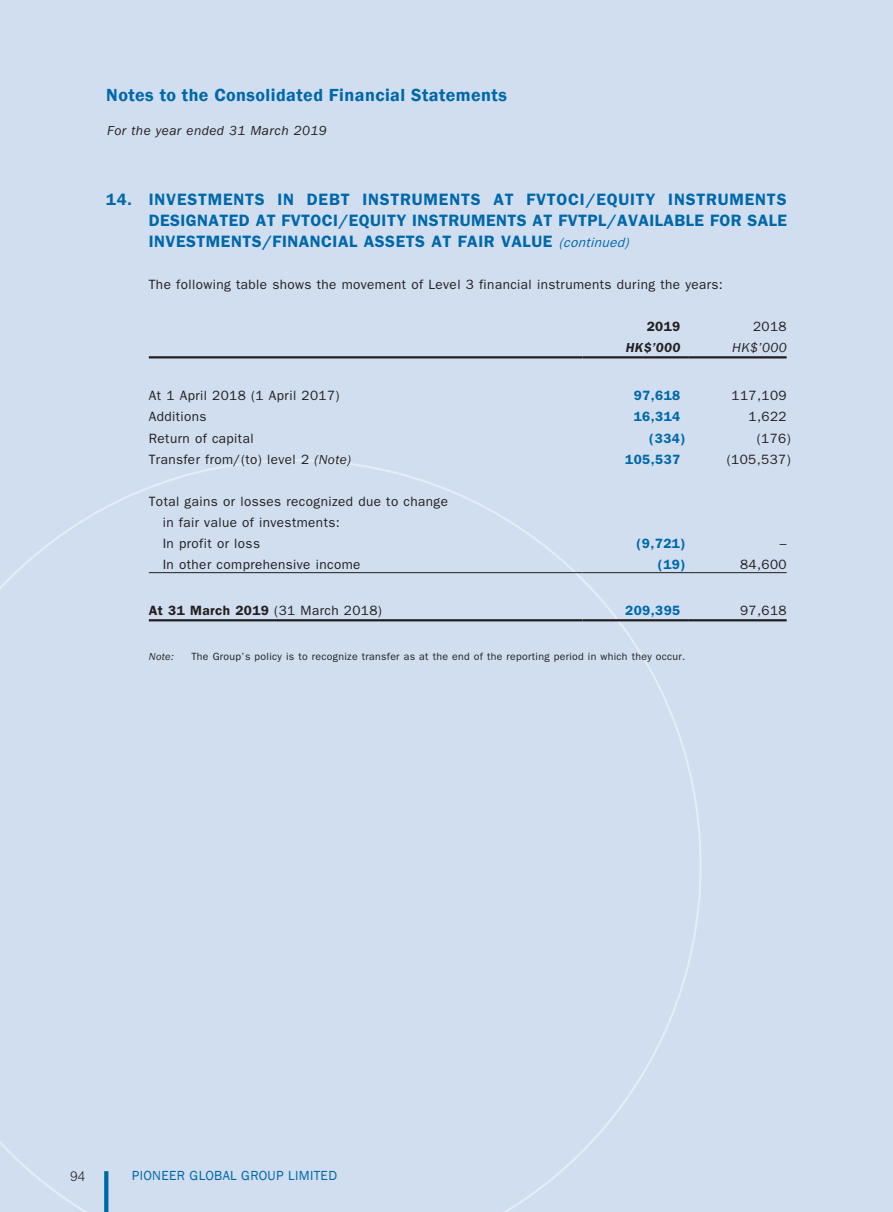
<style>
.page{position:relative;width:893px;height:1212px;background:#d0deef}
.page>*{position:absolute;margin:0;border:0;box-sizing:border-box;transform-origin:0 0}
.t1{font:600 18px "Franklin Gothic";letter-spacing:.025em;color:#0068a9}
.t2{font:600 16.5px/21px "ITC Franklin Gothic Std";letter-spacing:.03em;color:#0068a9;text-align:justify}
.t3{font:13.5px/21px "ITC Franklin Gothic Std";letter-spacing:.03em;color:#231f20}
.t4{font:600 13.5px "ITC Franklin Gothic Std";letter-spacing:.03em;color:#0068a9}
.t5{font:italic 13.5px "ITC Franklin Gothic Std";letter-spacing:.03em;color:#231f20}
.t6{font:600 13.5px "ITC Franklin Gothic Std";letter-spacing:.03em;color:#231f20}
.t7{font:13.5px "Franklin Gothic";letter-spacing:.025em;color:#0068a9}
.t8{font:italic 600 13.5px "ITC Franklin Gothic Std";color:#231f20}
.t9{font:300 13.5px "M Hei HK";color:#231f20}
.t10{font:10.5px "ITC Franklin Gothic Std";letter-spacing:.03em;color:#231f20}
.t11{font:italic 10.5px "ITC Franklin Gothic Std";color:#231f20}
.s1{font-weight:400;font-style:italic;font-size:13.5px}
.s2{font-style:italic}
.s3{font-weight:400}
</style>
<div class="page">
<svg style="left:0;top:459px;width:702px;height:753px"></svg>
<hr style="left:149px;top:356px;width:434px;height:2px;background:#231f20">
<hr style="left:583px;top:356px;width:106px;height:2px;background:#231f20">
<hr style="left:689px;top:356px;width:98px;height:2px;background:#231f20">
<hr style="left:149px;top:572px;width:434px;height:1px;background:#231f20">
<hr style="left:583px;top:572px;width:106px;height:1px;background:#231f20">
<hr style="left:689px;top:572px;width:98px;height:1px;background:#231f20">
<hr style="left:149px;top:619px;width:434px;height:2px;background:#231f20">
<hr style="left:583px;top:619px;width:106px;height:2px;background:#231f20">
<hr style="left:689px;top:619px;width:98px;height:2px;background:#231f20">
<h1 class="t1" style="left:106px;top:84px;width:402px">Notes to the Consolidated Financial Statements</h1>
<p class="t5" style="left:107px;top:123px;width:221px">For the year ended 31 March 2019</p>
<p class="t2" style="left:149px;top:189px;width:640px;text-indent:-43px">14. INVESTMENTS IN DEBT INSTRUMENTS AT FVTOCI/EQUITY INSTRUMENTS DESIGNATED AT FVTOCI/EQUITY INSTRUMENTS AT FVTPL/AVAILABLE FOR SALE INVESTMENTS/FINANCIAL ASSETS AT FAIR VALUE <span class="s1">(continued)</span></p>
<p class="t3" style="left:149px;top:274px;width:576px">The following table shows the movement of Level 3 financial instruments during the years:</p>
<p class="t6" style="left:647px;top:318px;width:35px">2019</p>
<p class="t3" style="left:753px;top:316px;width:35px">2018</p>
<p class="t8" style="left:626px;top:340px;width:56px">HK$’000</p>
<p class="t5" style="left:732px;top:340px;width:56px">HK$’000</p>
<p class="t3" style="left:149px;top:385px;width:192px">At 1 April 2018 (1 April 2017)</p>
<p class="t4" style="left:634px;top:388px;width:48px">97,618</p>
<p class="t3" style="left:732px;top:385px;width:57px">117,109</p>
<p class="t3" style="left:149px;top:406px;width:59px">Additions</p>
<p class="t4" style="left:634px;top:409px;width:48px">16,314</p>
<p class="t3" style="left:749px;top:406px;width:40px">1,622</p>
<p class="t3" style="left:149px;top:427px;width:106px">Return of capital</p>
<p class="t4" style="left:649px;top:430px;width:38px">(334)</p>
<p class="t3" style="left:757px;top:427px;width:36px">(176)</p>
<p class="t3" style="left:149px;top:448px;width:204px">Transfer from/(to) level 2 <span class="s2">(Note)</span></p>
<p class="t4" style="left:625px;top:451px;width:57px">105,537</p>
<p class="t3" style="left:727px;top:448px;width:65px">(105,537)</p>
<p class="t3" style="left:163px;top:490px;width:287px;text-indent:-14px">Total gains or losses recognized due to change in fair value of investments:<br>In profit or loss</p>
<p class="t4" style="left:636px;top:535px;width:51px">(9,721)</p>
<p class="t3" style="left:780px;top:532px;width:8px">–</p>
<p class="t3" style="left:163px;top:553px;width:199px">In other comprehensive income</p>
<p class="t4" style="left:658px;top:556px;width:29px">(19)</p>
<p class="t3" style="left:740px;top:553px;width:48px">84,600</p>
<p class="t6" style="left:149px;top:602px;width:235px">At 31 March 2019 <span class="s3">(31 March 2018)</span></p>
<p class="t4" style="left:625px;top:602px;width:57px">209,395</p>
<p class="t3" style="left:740px;top:600px;width:48px">97,618</p>
<p class="t11" style="left:149px;top:650px;width:26px">Note:</p>
<p class="t10" style="left:191px;top:650px;width:496px">The Group’s policy is to recognize transfer as at the end of the reporting period in which they occur.</p>
<p class="t9" style="left:70px;top:1166px;width:17px">94</p>
<p class="t7" style="left:132px;top:1167px;width:207px">PIONEER GLOBAL GROUP LIMITED</p>
</div>
